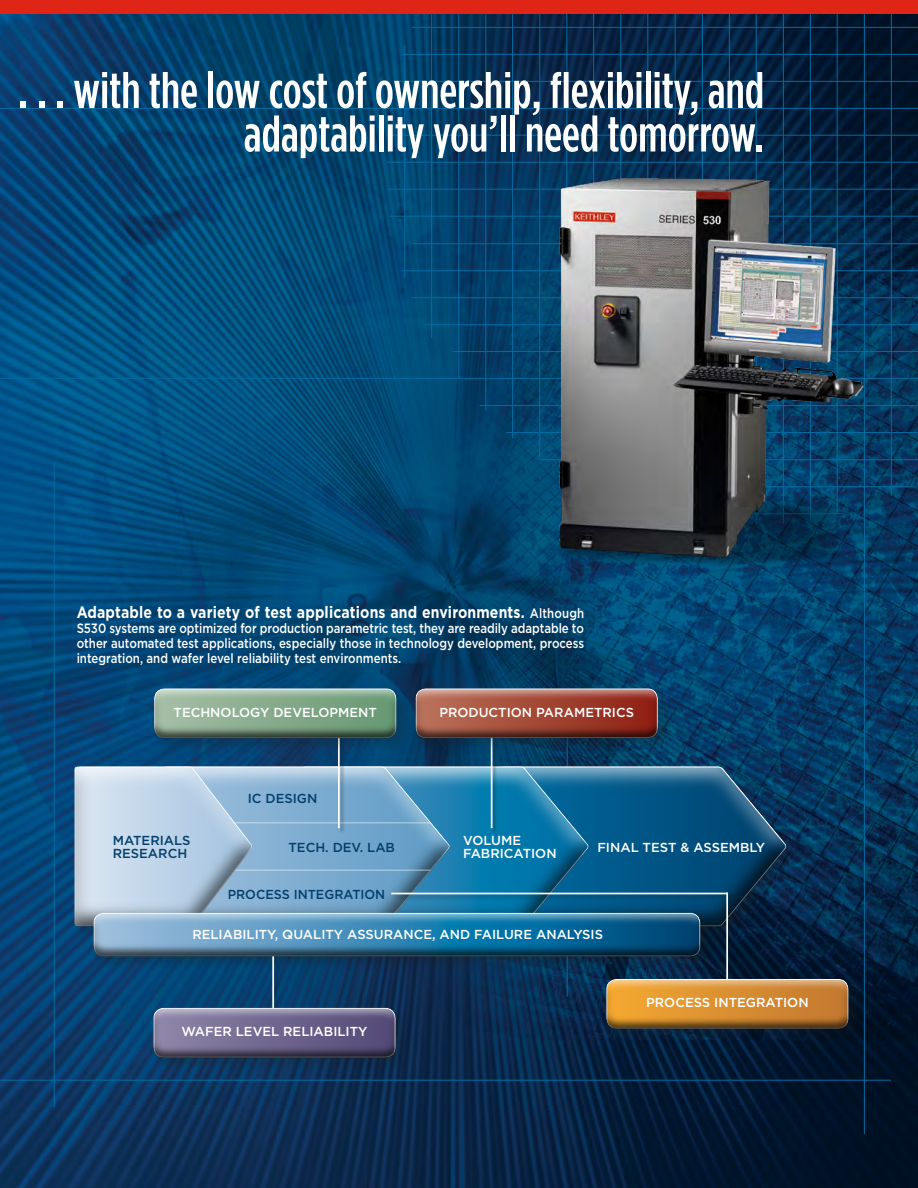
<style>
.page{position:relative;width:918px;height:1188px;background:#fff}
.page>*{position:absolute;margin:0;border:0;box-sizing:border-box;transform-origin:0 0}
.t1{font:500 51px/43.5px "Gotham Condensed";color:#fff;text-align:right}
.t2{font:700 16.5px "Gotham";letter-spacing:.01em;color:#fff;scale:.85 1}
.t3{font:500 13.5px/15px "Gotham";color:#fff;text-align:justify;scale:.85 1}
.t4{font:500 13.05px/13px "Gotham";letter-spacing:.195em;color:#fff}
.t5{font:500 13.05px "Gotham";letter-spacing:.095em;color:#03406d}
.s1{font-weight:500;font-size:13.5px}
</style>
<div class="page">
<img style="left:0;top:14px;width:918px;height:1174px">
<hr style="left:0;top:1080px;width:891px;height:1px;background:#006da4">
<hr style="left:412px;top:27px;width:506px;height:1px;background:#006da4">
<hr style="left:412px;top:243px;width:506px;height:1px;background:#006da4">
<hr style="left:387px;top:135px;width:531px;height:1px;background:#006da4">
<hr style="left:453px;top:351px;width:465px;height:1px;background:#006da4">
<hr style="left:395px;top:81px;width:523px;height:1px;background:#006da4">
<hr style="left:411px;top:297px;width:507px;height:1px;background:#006da4">
<hr style="left:388px;top:189px;width:530px;height:1px;background:#006da4">
<hr style="left:480px;top:405px;width:438px;height:1px;background:#006da4">
<hr style="left:586px;top:486px;width:326px;height:1px;background:#006da4">
<hr style="left:402px;top:54px;width:516px;height:1px;background:#006da4">
<hr style="left:402px;top:270px;width:516px;height:1px;background:#006da4">
<hr style="left:387px;top:162px;width:531px;height:1px;background:#006da4">
<hr style="left:0;top:378px;width:918px;height:1px;background:#006da4">
<hr style="left:540px;top:459px;width:378px;height:1px;background:#006da4">
<hr style="left:0;top:108px;width:918px;height:1px;background:#006da4">
<hr style="left:424px;top:324px;width:494px;height:1px;background:#006da4">
<hr style="left:390px;top:216px;width:528px;height:1px;background:#006da4">
<hr style="left:507px;top:432px;width:411px;height:1px;background:#006da4">
<hr style="left:864px;top:0;width:1px;height:1134px;background:#006da4">
<hr style="left:54px;top:463px;width:1px;height:644px;background:#006da4">
<hr style="left:567px;top:706px;width:1px;height:291px;background:#006da4">
<hr style="left:621px;top:0;width:1px;height:501px;background:#006da4">
<hr style="left:783px;top:0;width:1px;height:524px;background:#006da4">
<hr style="left:540px;top:0;width:1px;height:458px;background:#006da4">
<hr style="left:702px;top:0;width:1px;height:522px;background:#006da4">
<hr style="left:459px;top:0;width:1px;height:379px;background:#006da4">
<hr style="left:405px;top:45px;width:1px;height:231px;background:#006da4">
<hr style="left:837px;top:0;width:1px;height:513px;background:#006da4">
<hr style="left:593px;top:0;width:1px;height:490px;background:#006da4">
<hr style="left:756px;top:0;width:1px;height:525px;background:#006da4">
<hr style="left:512px;top:0;width:1px;height:438px;background:#006da4">
<hr style="left:675px;top:0;width:1px;height:517px;background:#006da4">
<hr style="left:431px;top:0;width:1px;height:338px;background:#006da4">
<hr style="left:891px;top:0;width:1px;height:496px;background:#006da4">
<hr style="left:648px;top:0;width:1px;height:510px;background:#006da4">
<hr style="left:810px;top:0;width:1px;height:520px;background:#006da4">
<hr style="left:567px;top:0;width:1px;height:477px;background:#006da4">
<hr style="left:729px;top:0;width:1px;height:526px;background:#006da4">
<hr style="left:486px;top:0;width:1px;height:410px;background:#006da4">
<div style="left:0;top:0;width:918px;height:14px;background:#de2516"></div>
<img style="left:474px;top:138px;width:400px;height:447px">
<div style="left:75px;top:766px;width:725px;height:174px;background:#1c1c1a;opacity:.25"></div>
<div style="left:498px;top:766px;width:289px;height:161px;background:#1c1c1a;opacity:.75"></div>
<div style="left:300px;top:766px;width:289px;height:161px;background:#1c1c1a;opacity:.75"></div>
<div style="left:161px;top:766px;width:290px;height:161px;background:#1c1c1a;opacity:.75"></div>
<hr style="left:181px;top:870px;width:249px;height:1px;background:#fff">
<hr style="left:181px;top:823px;width:249px;height:1px;background:#fff">
<div style="left:72px;top:766px;width:180px;height:161px;background:#1c1c1a;opacity:.75"></div>
<div style="left:92px;top:912px;width:623px;height:59px;background:#1c1c1a;opacity:.25"></div>
<div style="left:91px;top:912px;width:610px;height:17px;background:#fff;opacity:.75"></div>
<div style="left:91px;top:918px;width:610px;height:40px;background:#1c1c1a;opacity:.75"></div>
<div style="left:338px;top:738px;width:7px;height:96px;background:#1c1c1a;opacity:.35"></div>
<hr style="left:338px;top:738px;width:2px;height:90px;background:#fff">
<div style="left:273px;top:957px;width:6px;height:56px;background:#1c1c1a;opacity:.35"></div>
<hr style="left:272px;top:956px;width:2px;height:52px;background:#fff">
<div style="left:491px;top:738px;width:7px;height:96px;background:#1c1c1a;opacity:.35"></div>
<hr style="left:491px;top:738px;width:1px;height:90px;background:#fff">
<div style="left:152px;top:1007px;width:258px;height:65px;background:#1c1c1a;opacity:.25"></div>
<div style="left:151px;top:1007px;width:246px;height:17px;background:#fff;opacity:.75"></div>
<div style="left:151px;top:1013px;width:246px;height:46px;background:#1c1c1a;opacity:.75"></div>
<div style="left:391px;top:892px;width:343px;height:9px;background:#1c1c1a;opacity:.35"></div>
<hr style="left:391px;top:893px;width:337px;height:1px;background:#fff">
<div style="left:726px;top:892px;width:9px;height:94px;background:#1c1c1a;opacity:.35"></div>
<hr style="left:726px;top:893px;width:2px;height:86px;background:#fff">
<div style="left:605px;top:978px;width:258px;height:65px;background:#1c1c1a;opacity:.25"></div>
<div style="left:604px;top:978px;width:246px;height:17px;background:#fff;opacity:.75"></div>
<div style="left:604px;top:984px;width:246px;height:46px;background:#1c1c1a;opacity:.75"></div>
<div style="left:153px;top:687px;width:258px;height:65px;background:#1c1c1a;opacity:.25"></div>
<div style="left:152px;top:687px;width:246px;height:17px;background:#fff;opacity:.75"></div>
<div style="left:152px;top:693px;width:246px;height:47px;background:#1c1c1a;opacity:.75"></div>
<div style="left:415px;top:687px;width:257px;height:65px;background:#1c1c1a;opacity:.25"></div>
<div style="left:413px;top:687px;width:246px;height:17px;background:#fff;opacity:.75"></div>
<div style="left:413px;top:693px;width:246px;height:47px;background:#1c1c1a;opacity:.75"></div>
<h1 class="t1" style="left:18px;top:67px;width:747px">. . . with the low cost of ownership, flexibility, and adaptability you’ll need tomorrow.</h1>
<p class="t2" style="left:77px;top:603px;width:599px">Adaptable to a variety of test applications and environments. <span class="s1">ALTHOUGH</span></p>
<p class="t3" style="left:77px;top:621px;width:599px">S530 SYSTEMS ARE OPTIMIZED FOR PRODUCTION PARAMETRIC TEST, THEY ARE READILY ADAPTABLE TO OTHER AUTOMATED TEST APPLICATIONS, ESPECIALLY THOSE IN TECHNOLOGY DEVELOPMENT, PROCESS INTEGRATION, AND WAFER LEVEL RELIABILITY TEST ENVIRONMENTS.</p>
<p class="t4" style="left:174px;top:705px;width:58px">TECHNOLOG</p>
<p class="t4" style="left:260px;top:705px;width:34px">Y DEVELO</p>
<p class="t4" style="left:330px;top:705px;width:46px">PMENT</p>
<p class="t4" style="left:439px;top:705px;width:135px">PRODUCTION PARAMET</p>
<p class="t4" style="left:603px;top:705px;width:31px">RICS</p>
<p class="t5" style="left:113px;top:833px;width:21px">MATE</p>
<p class="t5" style="left:150px;top:833px;width:18px">RIALS</p>
<p class="t5" style="left:113px;top:846px;width:10px">RESEA</p>
<p class="t5" style="left:158px;top:846px;width:28px">RCH</p>
<p class="t5" style="left:248px;top:791px;width:37px">IC DESIG</p>
<p class="t5" style="left:307px;top:791px;width:12px">N</p>
<p class="t4" style="left:463px;top:834px;width:60px">VOLUME<br>FABRICATIO</p>
<p class="t5" style="left:289px;top:840px;width:89px">TECH. DEV. LAB</p>
<p class="t4" style="left:597px;top:840px;width:55px">FINAL TEST</p>
<p class="t4" style="left:680px;top:840px;width:24px">&amp; ASSEMBL</p>
<p class="t4" style="left:756px;top:840px;width:11px">Y</p>
<p class="t4" style="left:546px;top:847px;width:12px">N</p>
<p class="t5" style="left:228px;top:887px;width:47px">PROCESS</p>
<p class="t5" style="left:294px;top:887px;width:24px">INTEG</p>
<p class="t5" style="left:334px;top:887px;width:18px">RATIO</p>
<p class="t5" style="left:375px;top:887px;width:11px">N</p>
<p class="t4" style="left:192px;top:928px;width:18px">RELIABILIT</p>
<p class="t4" style="left:267px;top:928px;width:35px">Y, QUALIT</p>
<p class="t4" style="left:334px;top:928px;width:24px">Y ASSU</p>
<p class="t4" style="left:384px;top:928px;width:105px">RANCE, AND FAILU</p>
<p class="t4" style="left:514px;top:928px;width:76px">RE ANALYSIS</p>
<p class="t4" style="left:182px;top:1025px;width:64px">WAFER LEVEL</p>
<p class="t4" style="left:283px;top:1025px;width:18px">RELIABILIT</p>
<p class="t4" style="left:358px;top:1025px;width:11px">Y</p>
<p class="t4" style="left:646px;top:996px;width:48px">PROCESS</p>
<p class="t4" style="left:714px;top:996px;width:25px">INTEG</p>
<p class="t4" style="left:756px;top:996px;width:19px">RATIO</p>
<p class="t4" style="left:798px;top:996px;width:12px">N</p>
</div>
